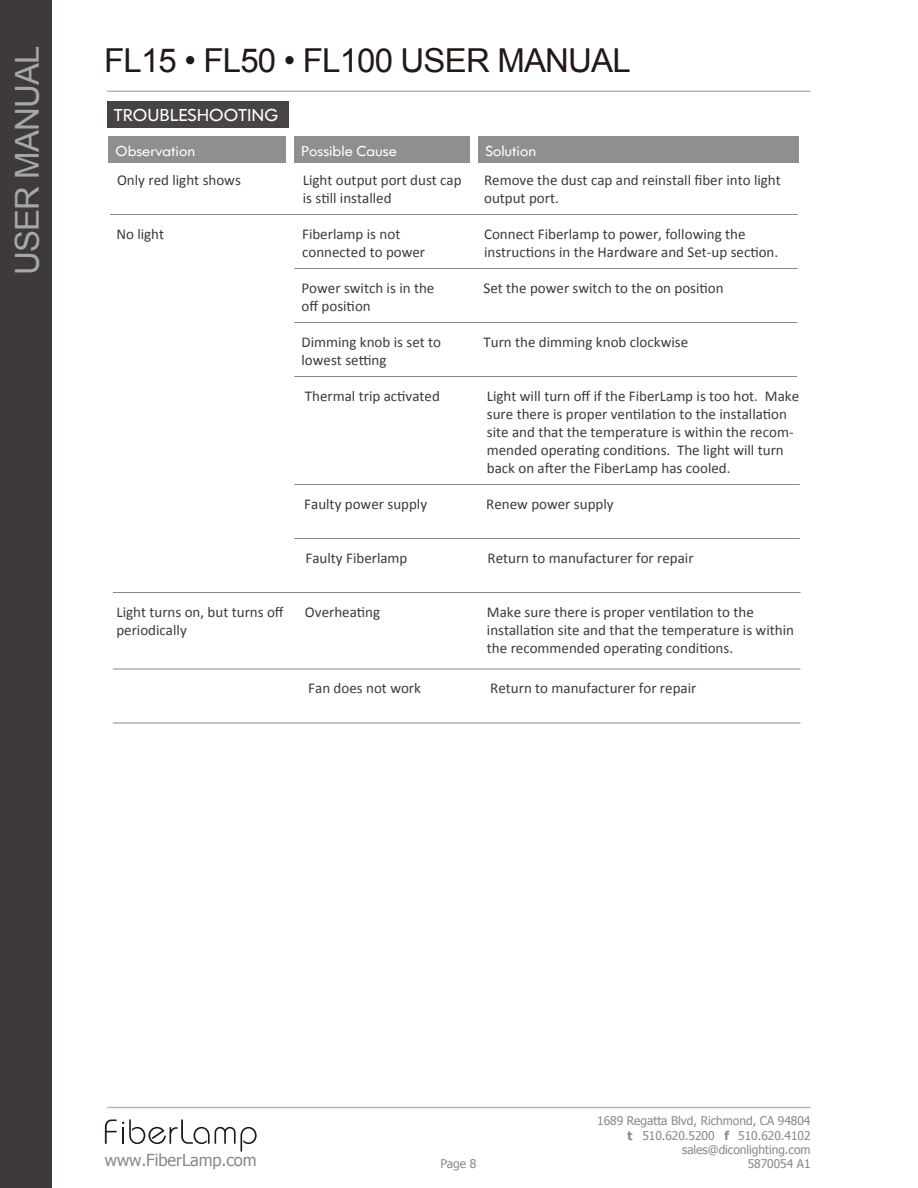
<style>
.page{position:relative;width:918px;height:1188px;background:#fff}
.page>*{position:absolute;margin:0;border:0;box-sizing:border-box;transform-origin:0 0}
.t1{font:33px "Arial";letter-spacing:-.025em;color:#221815}
.t2{font:33px "Arial";letter-spacing:-.025em;color:#a6a7a7}
.t3{font:17.1px "IKEA Sans";color:#fff;scale:1.05 1}
.t4{font:16.5px "Tahoma";letter-spacing:-.005em;color:#898989}
.t5{font:15px/18px "Calibri";color:#3e3a39}
.t6{font:14.25px "IKEA Sans";color:#fff;scale:1.05 1}
.t7{font:12px/14.4px "Tahoma";letter-spacing:-.005em;color:#898989}
.s1{font-weight:700}
</style>
<div class="page">
<svg style="left:105px;top:1119px;width:152px;height:33px"></svg>
<hr style="left:107px;top:90px;width:704px;height:2px;background:#b5b6b6">
<hr style="left:107px;top:1107px;width:704px;height:1px;background:#b5b6b6">
<div style="left:0;top:0;width:52px;height:1188px;background:#3e3a39"></div>
<div style="left:107px;top:101px;width:181px;height:27px;background:#474443"></div>
<div style="left:109px;top:136px;width:177px;height:27px;background:#898989"></div>
<div style="left:294px;top:136px;width:175px;height:27px;background:#898989"></div>
<div style="left:479px;top:136px;width:320px;height:27px;background:#898989"></div>
<hr style="left:110px;top:214px;width:688px;height:1px;background:#898989">
<hr style="left:294px;top:268px;width:504px;height:1px;background:#898989">
<hr style="left:294px;top:322px;width:503px;height:1px;background:#898989">
<hr style="left:294px;top:376px;width:503px;height:1px;background:#898989">
<hr style="left:294px;top:484px;width:506px;height:1px;background:#898989">
<hr style="left:294px;top:538px;width:506px;height:1px;background:#898989">
<hr style="left:113px;top:592px;width:688px;height:1px;background:#898989">
<hr style="left:113px;top:669px;width:688px;height:1px;background:#898989">
<hr style="left:113px;top:723px;width:688px;height:1px;background:#898989">
<h1 class="t2" style="left:5px;top:275px;width:232px;rotate:-90deg">USER MANUAL</h1>
<h1 class="t1" style="left:104px;top:39px;width:528px">FL15 • FL50 • FL100 USER MANUAL</h1>
<p class="t3" style="left:114px;top:102px;width:158px">TROUBLESHOOTING</p>
<p class="t6" style="left:116px;top:140px;width:77px">Observation</p>
<p class="t6" style="left:301px;top:140px;width:93px">Possible Cause</p>
<p class="t6" style="left:485px;top:140px;width:50px">Solution</p>
<p class="t5" style="left:117px;top:170px;width:125px">Only red light shows</p>
<p class="t5" style="left:303px;top:170px;width:160px">Light output port dust cap is still installed</p>
<p class="t5" style="left:484px;top:170px;width:298px">Remove the dust cap and reinstall fiber into light output port.</p>
<p class="t5" style="left:116px;top:224px;width:49px">No light</p>
<p class="t5" style="left:302px;top:224px;width:125px">Fiberlamp is not connected to power</p>
<p class="t5" style="left:484px;top:224px;width:296px">Connect Fiberlamp to power, following the instructions in the Hardware and Set-up section.</p>
<p class="t5" style="left:302px;top:278px;width:134px">Power switch is in the off position</p>
<p class="t5" style="left:484px;top:278px;width:242px">Set the power switch to the on position</p>
<p class="t5" style="left:302px;top:332px;width:141px">Dimming knob is set to lowest setting</p>
<p class="t5" style="left:484px;top:332px;width:206px">Turn the dimming knob clockwise</p>
<p class="t5" style="left:305px;top:386px;width:137px">Thermal trip activated</p>
<p class="t5" style="left:487px;top:386px;width:314px">Light will turn off if the FiberLamp is too hot. Make sure there is proper ventilation to the installation site and that the temperature is within the recom&shy;mended operating conditions. The light will turn back on after the FiberLamp has cooled.</p>
<p class="t5" style="left:304px;top:494px;width:124px">Faulty power supply</p>
<p class="t5" style="left:486px;top:494px;width:129px">Renew power supply</p>
<p class="t5" style="left:116px;top:602px;width:169px">Light turns on, but turns off periodically</p>
<p class="t5" style="left:306px;top:548px;width:103px">Faulty Fiberlamp</p>
<p class="t5" style="left:488px;top:548px;width:208px">Return to manufacturer for repair</p>
<p class="t5" style="left:305px;top:602px;width:77px">Overheating</p>
<p class="t5" style="left:487px;top:602px;width:309px">Make sure there is proper ventilation to the installation site and that the temperature is within the recommended operating conditions.</p>
<p class="t5" style="left:308px;top:679px;width:114px">Fan does not work</p>
<p class="t5" style="left:490px;top:679px;width:208px">Return to manufacturer for repair</p>
<p class="t4" style="left:105px;top:1149px;width:153px">www.FiberLamp.com</p>
<p class="t7" style="left:440px;top:1156px;width:37px">Page 8</p>
<p class="t7" style="left:628px;top:1113px;width:184px;text-indent:-30px">1689 Regatta Blvd, Richmond, CA 94804 <span class="s1">t</span> 510.620.5200</p>
<p class="t7" style="left:724px;top:1127px;width:88px"><span class="s1">f</span> 510.620.4102</p>
<p class="t7" style="left:748px;top:1156px;width:64px">5870054 A1</p>
<p class="t7" style="left:682px;top:1142px;width:130px">sales@diconlighting.com</p>
</div>
